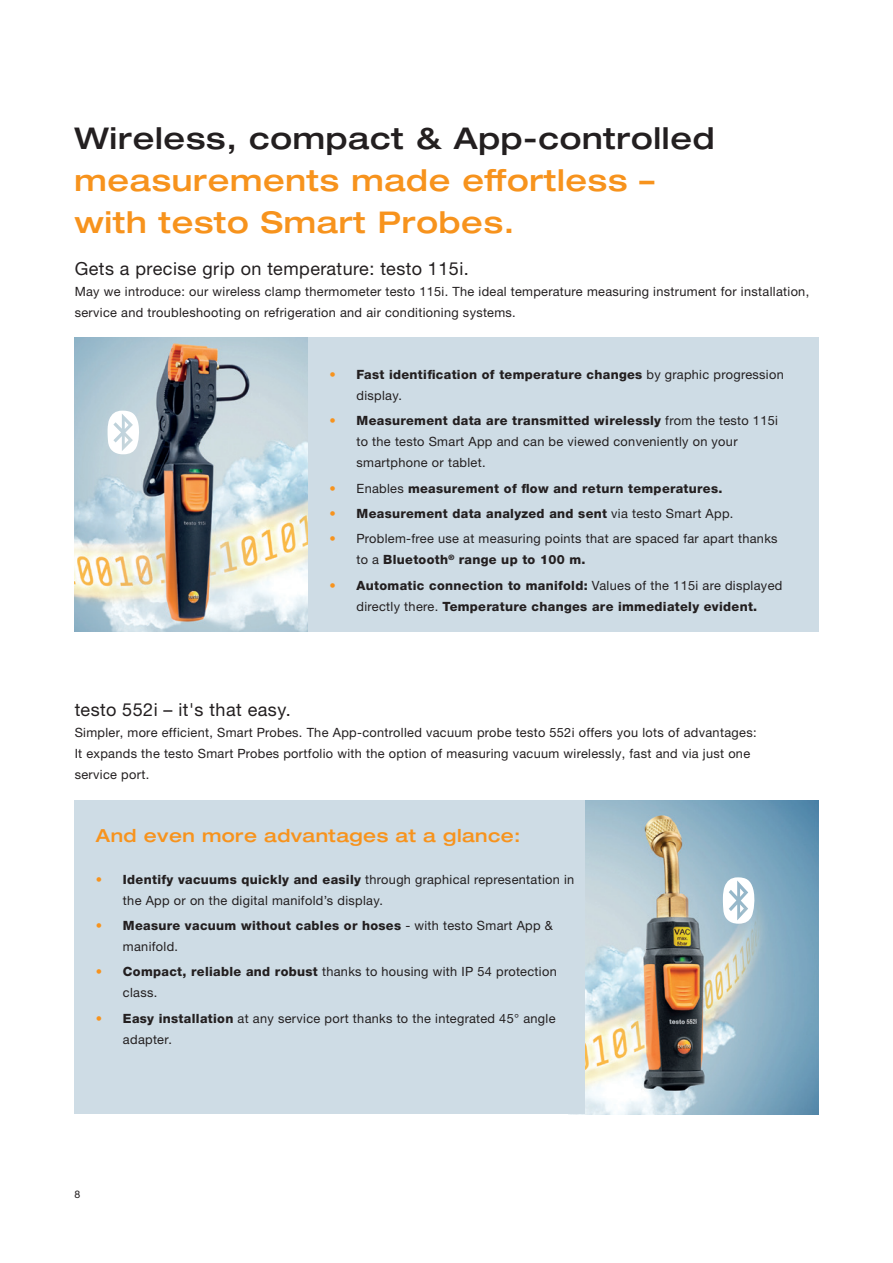
<style>
.page{position:relative;width:893px;height:1263px;background:#fff}
.page>*{position:absolute;margin:0;border:0;box-sizing:border-box;transform-origin:0 0}
.t1{font:500 expanded 30px/42px "Helvetica Neue LTW1 G";letter-spacing:.025em;color:#f7931d}
.t2{font:500 expanded 30px "Helvetica Neue LTW1 G";letter-spacing:.025em;color:#231f20}
.t3{font:18px "Helvetica Neue LTW1 G";letter-spacing:.025em;color:#231f20}
.t4{font:500 expanded 18px "Helvetica Neue LTW1 G";letter-spacing:.025em;color:#f7931d}
.t5{font:12.75px/21px "Helvetica Neue LTW1 G";letter-spacing:.025em;color:#231f20}
.t6{font:800 12.75px/21px "Helvetica Neue LTW1 G";letter-spacing:.025em;color:#231f20}
.t7{font:10.5px "Helvetica Neue LTW1 G";color:#231f20}
.s1{color:#f7931d}
.s2{font-weight:400}
.s3{font-weight:800}
.s4{font-weight:400;color:#f7931d}
.s5{font-weight:800;color:#f7931d}
</style>
<div class="page">
<img style="left:568px;top:800px;width:251px;height:315px">
<div style="left:74px;top:800px;width:511px;height:314px;background:#cedce5"></div>
<img style="left:74px;top:337px;width:234px;height:294px">
<svg style="left:108px;top:411px;width:32px;height:43px"></svg>
<svg style="left:723px;top:877px;width:33px;height:47px"></svg>
<div style="left:308px;top:337px;width:511px;height:294px;background:#cedce5"></div>
<h1 class="t2" style="left:74px;top:119px;width:642px">Wireless, compact &amp; App-controlled</h1>
<h1 class="t1" style="left:74px;top:158px;width:582px">measurements made effortless – with testo Smart Probes.</h1>
<h2 class="t3" style="left:75px;top:257px;width:396px">Gets a precise grip on temperature: testo 115i.</h2>
<p class="t5" style="left:75px;top:280px;width:736px">May we introduce: our wireless clamp thermometer testo 115i. The ideal temperature measuring instrument for installation, service and troubleshooting on refrigeration and air conditioning systems.</p>
<p class="t6" style="left:357px;top:364px;width:429px;text-indent:-27px"><span class="s1">•</span> Fast identification of temperature changes <span class="s2">by graphic progression display.</span></p>
<p class="t5" style="left:357px;top:410px;width:423px;text-indent:-27px"><span class="s1">•</span> <span class="s3">Measurement data are transmitted wirelessly</span> from the testo 115i to the testo Smart App and can be viewed conveniently on your smartphone or tablet.</p>
<p class="t6" style="left:330px;top:478px;width:394px"><span class="s4">•</span> <span class="s2">Enables</span> measurement of flow and return temperatures.</p>
<p class="t6" style="left:330px;top:503px;width:405px"><span class="s4">•</span> Measurement data analyzed and sent <span class="s2">via testo Smart App.</span></p>
<p class="t5" style="left:357px;top:528px;width:423px;text-indent:-27px"><span class="s1">•</span> Problem-free use at measuring points that are spaced far apart thanks to a <span class="s3">Bluetooth</span><sup>®</sup> <span class="s3">range up to 100 m.</span></p>
<p class="t6" style="left:330px;top:574px;width:454px;text-align:center"><span class="s4">•</span> Automatic connection to manifold: <span class="s2">Values of the 115i are displayed directly there.</span> Temperature changes are immediately evident.</p>
<h2 class="t3" style="left:75px;top:698px;width:218px">testo 552i – it's that easy.</h2>
<p class="t5" style="left:75px;top:721px;width:683px">Simpler, more efficient, Smart Probes. The App-controlled vacuum probe testo 552i offers you lots of advantages:<br>It expands the testo Smart Probes portfolio with the option of measuring vacuum wirelessly, fast and via just one service port.</p>
<h2 class="t4" style="left:96px;top:824px;width:426px">And even more advantages at a glance:</h2>
<p class="t5" style="left:123px;top:869px;width:453px;text-indent:-27px"><span class="s5">•</span> <span class="s3">Identify vacuums quickly and easily</span> through graphical representation in the App or on the digital manifold’s display.</p>
<p class="t6" style="left:123px;top:915px;width:431px;text-indent:-27px"><span class="s4">•</span> Measure vacuum without cables or hoses <span class="s2">- with testo Smart App &amp; manifold.</span></p>
<p class="t5" style="left:123px;top:961px;width:435px;text-indent:-27px"><span class="s1">•</span> <span class="s3">Compact, reliable and robust</span> thanks to housing with IP 54 protection class.</p>
<p class="t5" style="left:123px;top:1007px;width:434px;text-indent:-27px"><span class="s1">•</span> <span class="s3">Easy installation</span> at any service port thanks to the integrated 45° angle adapter.</p>
<p class="t7" style="left:74px;top:1188px;width:7px">8</p>
</div>
